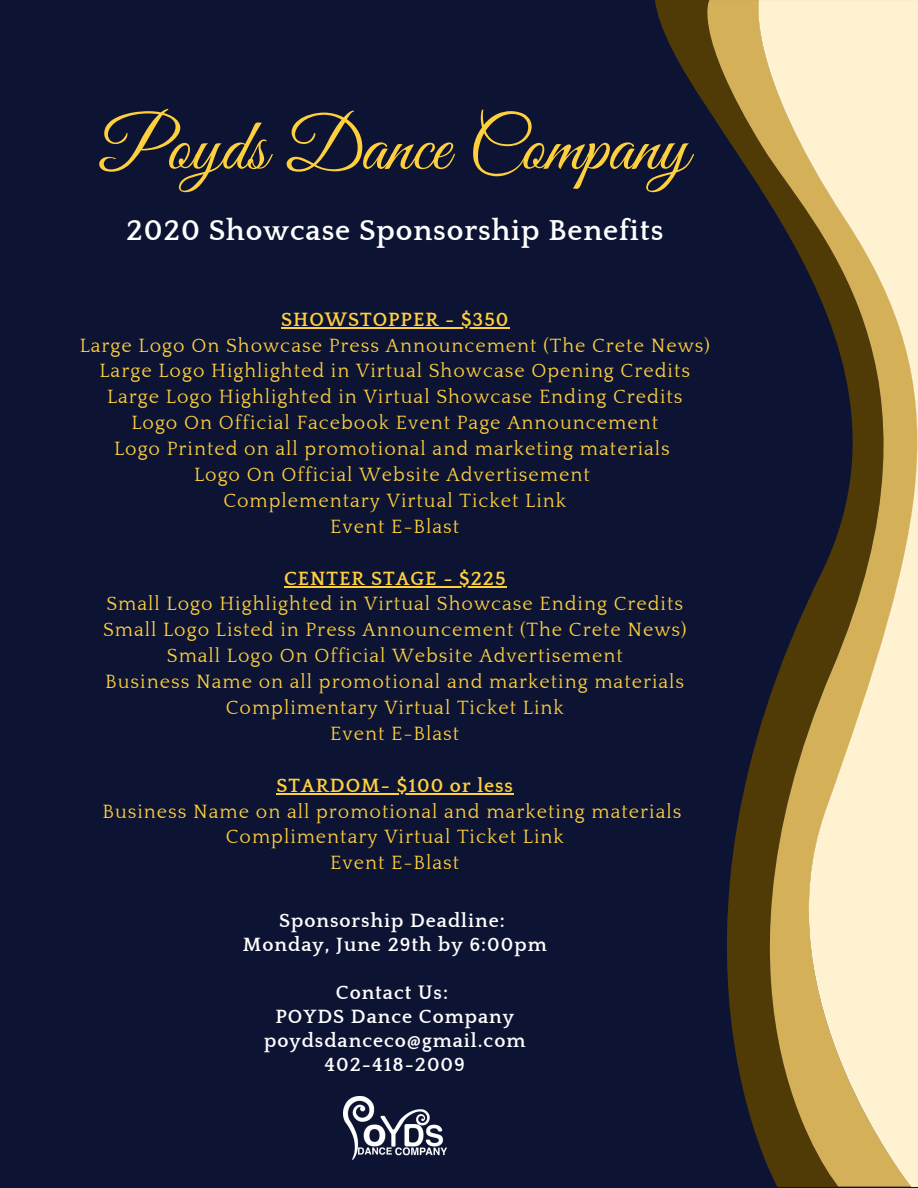
<style>
.page{position:relative;width:918px;height:1188px;background:#0d1433}
.page>*{position:absolute;margin:0;border:0;box-sizing:border-box;transform-origin:0 0}
.t1{font:73.95px "Great Vibes";color:#ffd03d}
.t2{font:700 29.55px "Quattrocento";letter-spacing:.03em;color:#fff}
.t3{font:19.65px/26px "Quattrocento";letter-spacing:.05em;color:#ffd03d;text-align:center}
.t4{font:700 19.65px/24px "Quattrocento";letter-spacing:.05em;color:#fff;text-align:center}
.t5{font:700 19.65px "Quattrocento";letter-spacing:.05em;color:#ffd03d}
</style>
<div class="page">
<hr style="left:281px;top:327px;width:228px;height:2px;background:#ffd03d">
<hr style="left:284px;top:586px;width:223px;height:2px;background:#ffd03d">
<hr style="left:277px;top:793px;width:237px;height:2px;background:#ffd03d">
<svg style="left:655px;top:0;width:34px;height:79px;fill:#503b06"></svg>
<svg style="left:689px;top:0;width:56px;height:1097px"></svg>
<svg style="left:745px;top:0;width:173px;height:1187px"></svg>
<img style="left:344px;top:1096px;width:102px;height:63px">
<h1 class="t1" style="left:101px;top:106px;width:589px">Poyds Dance Company</h1>
<h2 class="t2" style="left:126px;top:214px;width:539px">2020 Showcase Sponsorship Benefits</h2>
<p class="t5" style="left:281px;top:309px;width:229px">SHOWSTOPPER - $350</p>
<p class="t3" style="left:80px;top:333px;width:632px">Large Logo On Showcase Press Announcement (The Crete News)<br>Large Logo Highlighted in Virtual Showcase Opening Credits Large Logo Highlighted in Virtual Showcase Ending Credits<br>Logo On Official Facebook Event Page Announcement<br>Logo Printed on all promotional and marketing materials<br>Logo On Official Website Advertisement<br>Complementary Virtual Ticket Link<br>Event E-Blast</p>
<p class="t5" style="left:284px;top:568px;width:223px">CENTER STAGE - $225</p>
<p class="t3" style="left:103px;top:592px;width:585px">Small Logo Highlighted in Virtual Showcase Ending Credits Small Logo Listed in Press Announcement (The Crete News)<br>Small Logo On Official Website Advertisement<br>Business Name on all promotional and marketing materials Complimentary Virtual Ticket Link<br>Event E-Blast</p>
<p class="t5" style="left:277px;top:775px;width:238px">STARDOM- $100 or less</p>
<p class="t3" style="left:102px;top:799px;width:580px">Business Name on all promotional and marketing materials<br>Complimentary Virtual Ticket Link<br>Event E-Blast</p>
<p class="t4" style="left:243px;top:909px;width:305px">Sponsorship Deadline:<br>Monday, June 29th by 6:00pm</p>
<p class="t4" style="left:264px;top:981px;width:263px">Contact Us:<br>POYDS Dance Company poydsdanceco@gmail.com<br>402-418-2009</p>
</div>
